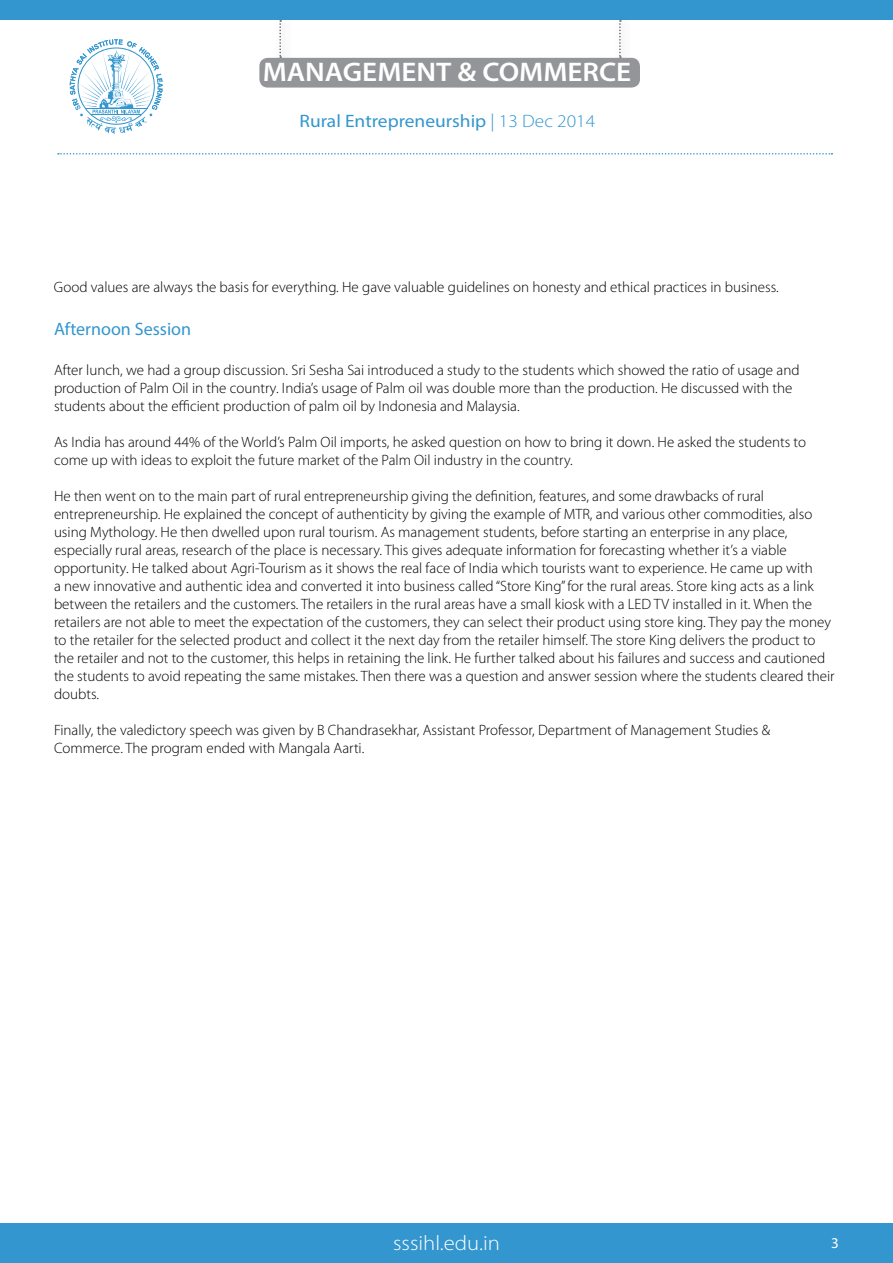
<style>
.page{position:relative;width:893px;height:1263px;background:#fff}
.page>*{position:absolute;margin:0;border:0;box-sizing:border-box;transform-origin:0 0}
.t1{font:600 27px "Myriad Pro";color:#fff;scale:1.08 1}
.t2{font:300 21px "Myriad Pro";color:#fff;scale:1.08 1}
.t3{font:18px "Myriad Pro";color:#3496ce;scale:1.08 1}
.t4{font:18px "Myriad Pro";color:#3496ce}
.t5{font:300 15px/18px "Myriad Pro";color:#000}
.t6{font:15px "Myriad Pro";color:#fff}
.s1{font-weight:300}
</style>
<div class="page">
<div style="left:0;top:0;width:893px;height:20px;background:#3496ce"></div>
<div style="left:0;top:1224px;width:893px;height:39px;background:#3496ce"></div>
<svg style="left:70px;top:39px;width:93px;height:95px"></svg>
<div style="left:274px;top:15px;width:18px;height:54px;background:#000;opacity:.75"></div>
<svg style="left:279px;top:20px;width:2px;height:38px"></svg>
<div style="left:614px;top:15px;width:18px;height:54px;background:#000;opacity:.75"></div>
<svg style="left:619px;top:20px;width:2px;height:38px"></svg>
<div style="left:259px;top:58px;width:381px;height:30px;background:#939598;border-radius:9px"></div>
<svg style="left:58px;top:153px;width:774px;height:2px"></svg>
<h1 class="t1" style="left:263px;top:55px;width:343px">MANAGEMENT &amp; COMMERCE</h1>
<p class="t3" style="left:300px;top:109px;width:275px">Rural Entrepreneurship <span class="s1">| 13 Dec 2014</span></p>
<p class="t5" style="left:54px;top:278px;width:726px">Good values are always the basis for everything. He gave valuable guidelines on honesty and ethical practices in business.</p>
<p class="t4" style="left:54px;top:318px;width:139px">Afternoon Session</p>
<p class="t5" style="left:54px;top:361px;width:747px">After lunch, we had a group discussion. Sri Sesha Sai introduced a study to the students which showed the ratio of usage and production of Palm Oil in the country. India’s usage of Palm oil was double more than the production. He discussed with the students about the efficient production of palm oil by Indonesia and Malaysia.</p>
<p class="t5" style="left:54px;top:433px;width:754px">As India has around 44% of the World’s Palm Oil imports, he asked question on how to bring it down. He asked the students to come up with ideas to exploit the future market of the Palm Oil industry in the country.</p>
<p class="t5" style="left:54px;top:487px;width:782px">He then went on to the main part of rural entrepreneurship giving the definition, features, and some drawbacks of rural entrepreneurship. He explained the concept of authenticity by giving the example of MTR, and various other commodities, also using Mythology. He then dwelled upon rural tourism. As management students, before starting an enterprise in any place, especially rural areas, research of the place is necessary. This gives adequate information for forecasting whether it’s a viable opportunity. He talked about Agri-Tourism as it shows the real face of India which tourists want to experience. He came up with<br>a new innovative and authentic idea and converted it into business called “Store King” for the rural areas. Store king acts as a link between the retailers and the customers. The retailers in the rural areas have a small kiosk with a LED TV installed in it. When the retailers are not able to meet the expectation of the customers, they can select their product using store king. They pay the money to the retailer for the selected product and collect it the next day from the retailer himself. The store King delivers the product to the retailer and not to the customer, this helps in retaining the link. He further talked about his failures and success and cautioned the students to avoid repeating the same mistakes. Then there was a question and answer session where the students cleared their doubts.</p>
<p class="t5" style="left:54px;top:721px;width:718px">Finally, the valedictory speech was given by B Chandrasekhar, Assistant Professor, Department of Management Studies &amp;<br>Commerce. The program ended with Mangala Aarti.</p>
<h2 class="t2" style="left:393px;top:1231px;width:100px">sssihl.edu.in</h2>
<p class="t6" style="left:831px;top:1233px;width:9px">3</p>
</div>
